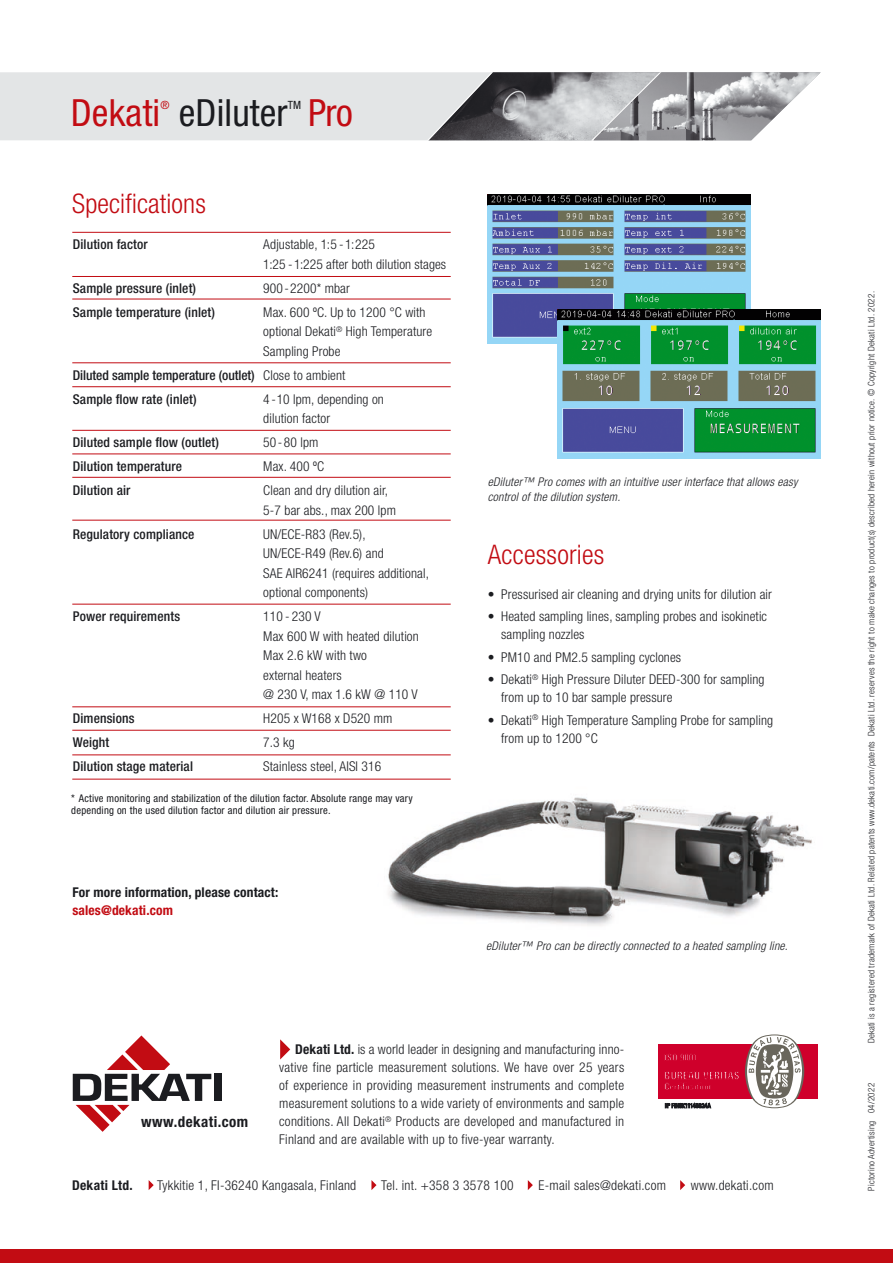
<style>
.page{position:relative;width:893px;height:1263px;background:#fff}
.page>*{position:absolute;margin:0;border:0;box-sizing:border-box;transform-origin:0 0}
.t1{font:condensed 37.5px "Helvetica Neue";letter-spacing:.005em;color:#c20c13}
.t2{font:condensed 37.5px "Helvetica Neue";letter-spacing:.005em;color:#1b1c20}
.t3{font:300 condensed 27px "Helvetica Neue";letter-spacing:.01em;color:#c20c13}
.t4{font:700 condensed 15px "Helvetica Neue";letter-spacing:.03em;color:#1b1c20}
.t5{font:300 condensed 13.5px/19.5px "Helvetica Neue";letter-spacing:.01em;color:#1b1c20}
.t6{font:500 condensed 13.5px/24px "Helvetica Neue";letter-spacing:.01em;color:#1b1c20}
.t7{font:700 condensed 13.5px "Helvetica Neue";letter-spacing:.01em;color:#1b1c20}
.t8{font:700 condensed 13.5px "Helvetica Neue";letter-spacing:.01em;color:#c20c13}
.t9{font:italic 300 condensed 12px/15px "Helvetica Neue";letter-spacing:.02em;color:#1b1c20}
.t10{font:condensed 11.4px "Helvetica Neue";color:#1b1c20}
.t11{font:condensed 11.4px "Helvetica Neue";color:#c20c13}
.t12{font:condensed 10.65px/12.1px "Helvetica Neue";letter-spacing:.02em;color:#1b1c20}
.t13{font:300 condensed 9px "Helvetica Neue";letter-spacing:.03em;color:#1b1c20}
.s1{font-weight:300}
.s2{font-weight:700}
</style>
<div class="page">
<img style="left:365px;top:778px;width:447px;height:148px">
<div style="left:0;top:72px;width:387px;height:68px;background:#e3e5e6"></div>
<svg style="left:387px;top:72px;width:434px;height:68px;background:#acacaf"></svg>
<img style="left:488px;top:194px;width:263px;height:149px">
<img style="left:557px;top:309px;width:263px;height:149px">
<hr style="left:72px;top:232px;width:379px;height:1px;background:#c20c13">
<hr style="left:72px;top:276px;width:379px;height:1px;background:#c20c13">
<hr style="left:72px;top:299px;width:379px;height:1px;background:#c20c13">
<hr style="left:72px;top:362px;width:379px;height:1px;background:#c20c13">
<hr style="left:72px;top:386px;width:379px;height:1px;background:#c20c13">
<hr style="left:72px;top:477px;width:379px;height:1px;background:#c20c13">
<hr style="left:72px;top:430px;width:379px;height:1px;background:#c20c13">
<hr style="left:72px;top:453px;width:379px;height:1px;background:#c20c13">
<hr style="left:72px;top:520px;width:379px;height:1px;background:#c20c13">
<hr style="left:72px;top:604px;width:379px;height:1px;background:#c20c13">
<hr style="left:72px;top:754px;width:379px;height:1px;background:#c20c13">
<hr style="left:72px;top:779px;width:379px;height:1px;background:#c20c13">
<hr style="left:72px;top:706px;width:379px;height:1px;background:#c20c13">
<hr style="left:72px;top:730px;width:379px;height:1px;background:#c20c13">
<svg style="left:73px;top:1035px;width:138px;height:97px"></svg>
<div style="left:214px;top:1074px;width:8px;height:27px;background:#1b1c20"></div>
<svg style="left:371px;top:1180px;width:5px;height:10px"></svg>
<svg style="left:149px;top:1180px;width:5px;height:10px"></svg>
<svg style="left:528px;top:1180px;width:5px;height:10px"></svg>
<svg style="left:680px;top:1180px;width:5px;height:10px"></svg>
<div style="left:0;top:1249px;width:893px;height:14px;background:#c20c13"></div>
<svg style="left:280px;top:1039px;width:10px;height:20px"></svg>
<div style="left:658px;top:1044px;width:160px;height:55px;background:#cf002b"></div>
<svg style="left:745px;top:1034px;width:59px;height:74px"></svg>
<svg style="left:665px;top:1054px;width:31px;height:7px"></svg>
<svg style="left:665px;top:1071px;width:74px;height:19px"></svg>
<svg style="left:665px;top:1103px;width:46px;height:5px"></svg>
<h1 class="t1" style="left:71px;top:91px;width:91px">Dekati</h1>
<p class="t11" style="left:160px;top:98px;width:11px">®</p>
<h1 class="t2" style="left:179px;top:91px;width:110px">eDiluter</h1>
<p class="t10" style="left:288px;top:98px;width:15px">TM</p>
<h1 class="t1" style="left:308px;top:91px;width:46px">Pro</h1>
<h2 class="t3" style="left:72px;top:188px;width:135px">Specifications</h2>
<p class="t6" style="left:73px;top:232px;width:76px">Dilution factor</p>
<p class="t5" style="left:263px;top:234px;width:184px">Adjustable, 1:5 - 1:225<br>1:25 - 1:225 after both dilution stages</p>
<p class="t6" style="left:73px;top:276px;width:125px">Sample pressure (inlet)</p>
<p class="t5" style="left:263px;top:278px;width:88px">900 - 2200* mbar</p>
<p class="t6" style="left:73px;top:300px;width:144px">Sample temperature (inlet)</p>
<p class="t5" style="left:263px;top:302px;width:170px">Max. 600 ºC. Up to 1200 °C with optional Dekati<sup>®</sup> High Temperature<br>Sampling Probe</p>
<p class="t6" style="left:73px;top:363px;width:274px">Diluted sample temperature (outlet) <span class="s1">Close to ambient<br></span>Sample flow rate (inlet)</p>
<p class="t5" style="left:263px;top:389px;width:122px">4 -10 lpm, depending on dilution factor</p>
<p class="t6" style="left:73px;top:430px;width:148px">Diluted sample flow (outlet)</p>
<p class="t5" style="left:263px;top:432px;width:57px">50-80 lpm</p>
<p class="t6" style="left:73px;top:454px;width:111px">Dilution temperature</p>
<p class="t5" style="left:263px;top:456px;width:62px">Max. 400 ºC</p>
<p class="t6" style="left:73px;top:478px;width:59px">Dilution air</p>
<p class="t5" style="left:263px;top:480px;width:134px">Clean and dry dilution air,<br>5-7 bar abs., max 200 lpm</p>
<p class="t6" style="left:73px;top:522px;width:123px">Regulatory compliance</p>
<p class="t5" style="left:263px;top:524px;width:167px">UN/ECE-R83 (Rev.5),<br>UN/ECE-R49 (Rev.6) and<br>SAE AIR6241 (requires additional, optional components)</p>
<p class="t6" style="left:73px;top:604px;width:109px">Power requirements</p>
<p class="t5" style="left:263px;top:606px;width:157px">110 - 230 V<br>Max 600 W with heated dilution<br>Max 2.6 kW with two<br>external heaters<br>@ 230 V, max 1.6 kW @ 110 V</p>
<p class="t6" style="left:73px;top:706px;width:63px">Dimensions</p>
<p class="t5" style="left:263px;top:708px;width:131px">H205 x W168 x D520 mm</p>
<p class="t6" style="left:73px;top:730px;width:38px">Weight</p>
<p class="t5" style="left:263px;top:732px;width:33px">7.3 kg</p>
<p class="t6" style="left:73px;top:754px;width:122px">Dilution stage material</p>
<p class="t5" style="left:263px;top:756px;width:120px">Stainless steel, AISI 316</p>
<p class="t12" style="left:71px;top:792px;width:343px">* Active monitoring and stabilization of the dilution factor. Absolute range may vary depending on the used dilution factor and dilution air pressure.</p>
<p class="t7" style="left:72px;top:884px;width:207px">For more information, please contact:</p>
<p class="t8" style="left:72px;top:902px;width:102px">sales@dekati.com</p>
<p class="t9" style="left:488px;top:474px;width:311px">eDiluter™ Pro comes with an intuitive user interface that allows easy control of the dilution system.</p>
<h2 class="t3" style="left:488px;top:539px;width:118px">Accessories</h2>
<p class="t5" style="left:488px;top:584px;width:286px">• Pressurised air cleaning and drying units for dilution air</p>
<p class="t5" style="left:501px;top:607px;width:267px;line-height:18px;text-indent:-14px">• Heated sampling lines, sampling probes and isokinetic sampling nozzles</p>
<p class="t5" style="left:488px;top:647px;width:195px">• PM10 and PM2.5 sampling cyclones</p>
<p class="t5" style="left:501px;top:670px;width:265px;line-height:18px;text-indent:-14px">• Dekati<sup>®</sup> High Pressure Diluter DEED-300 for sampling from up to 10 bar sample pressure</p>
<p class="t5" style="left:501px;top:711px;width:273px;line-height:18px;text-indent:-14px">• Dekati<sup>®</sup> High Temperature Sampling Probe for sampling from up to 1200 °C</p>
<p class="t9" style="left:486px;top:938px;width:303px">eDiluter™ Pro can be directly connected to a heated sampling line.</p>
<p class="t4" style="left:141px;top:1112px;width:108px">www.dekati.com</p>
<p class="t5" style="left:279px;top:1040px;width:347px;line-height:18px;text-align:justify;text-indent:16px"><span class="s2">Dekati Ltd.</span> is a world leader in designing and manufacturing inno&shy;vative fine particle measurement solutions. We have over 25 years of experience in providing measurement instruments and complete measurement solutions to a wide variety of environments and sample conditions. All Dekati<sup>®</sup> Products are developed and manufactured in Finland and are available with up to five-year warranty.</p>
<p class="t7" style="left:72px;top:1177px;width:62px">Dekati Ltd.</p>
<p class="t5" style="left:157px;top:1175px;width:201px">Tykkitie 1, FI-36240 Kangasala, Finland</p>
<p class="t5" style="left:381px;top:1175px;width:134px">Tel. int. +358 3 3578 100</p>
<p class="t5" style="left:539px;top:1175px;width:129px">E-mail sales@dekati.com</p>
<p class="t5" style="left:691px;top:1175px;width:84px">www.dekati.com</p>
<p class="t13" style="left:866px;top:1043px;width:754px;rotate:-90deg">Dekati is a registered trademark of Dekati Ltd. Related patents www.dekati.com/patents Dekati Ltd. reserves the right to make changes to product(s) described herein without prior notice. © Copyright Dekati Ltd. 2022.</p>
<p class="t13" style="left:866px;top:1191px;width:109px;rotate:-90deg">Pictorino Advertising 04/2022</p>
</div>
